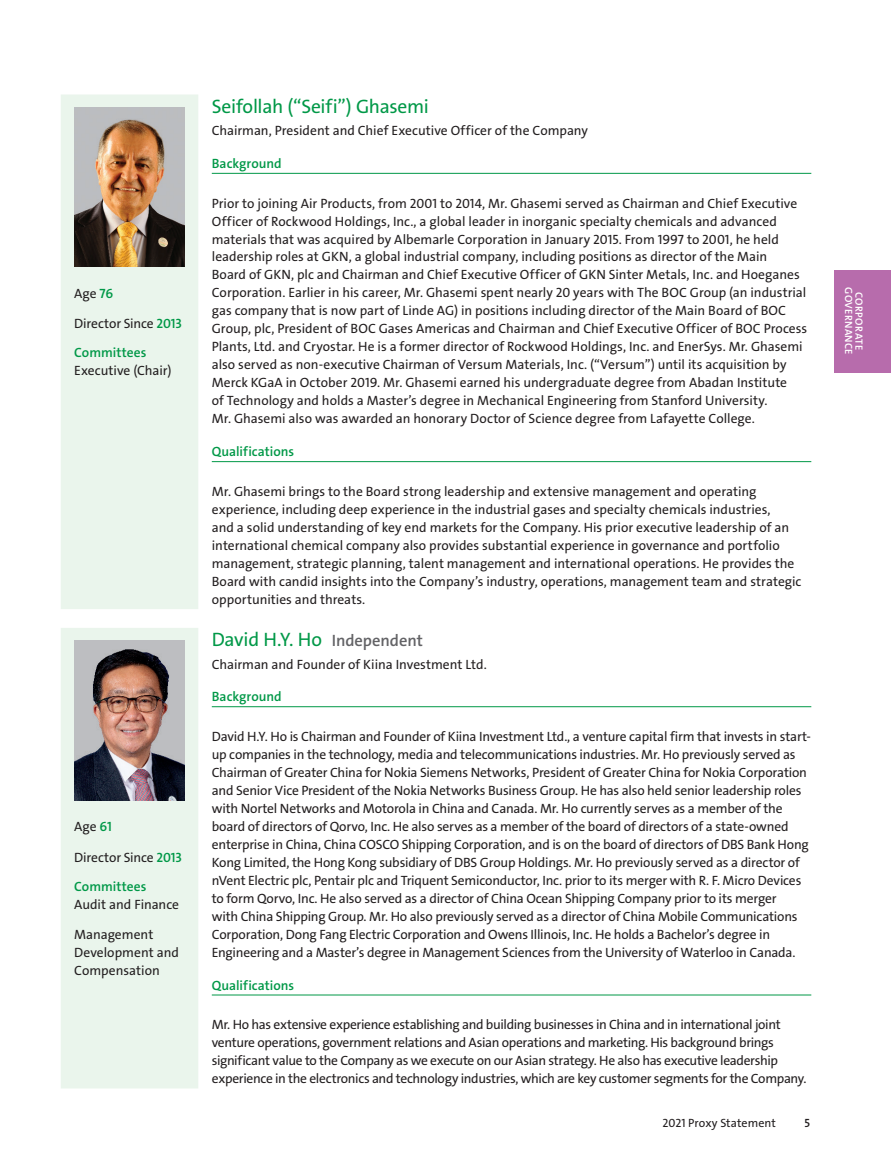
<style>
.page{position:relative;width:891px;height:1161px;background:#fff}
.page>*{position:absolute;margin:0;border:0;box-sizing:border-box;transform-origin:0 0}
.t1{font:19.5px "The Sans LF";letter-spacing:-.015em;color:#009847}
.t2{font:13.5px/18px "The Sans LF";letter-spacing:-.01em;color:#231f20}
.t3{font:600 13.5px/29px "The Sans LF";color:#009847}
.t4{font:12px "The Sans LF";letter-spacing:.005em;color:#231f20}
.t5{font:600 12px "The Sans LF";color:#231f20}
.t6{font:600 10.5px/10.5px "The Sans LF";letter-spacing:.03em;color:#fff;text-align:center}
.s1{font-weight:600;color:#009847}
.s2{font-weight:400;color:#231f20}
.s3{font-weight:600;font-size:16.5px;color:#636366}
</style>
<div class="page">
<div style="left:61px;top:94px;width:137px;height:515px;background:#eaf5ec"></div>
<hr style="left:212px;top:461px;width:599px;height:1px;background:#009847">
<hr style="left:212px;top:173px;width:599px;height:1px;background:#009847">
<img style="left:74px;top:108px;width:111px;height:159px">
<div style="left:61px;top:628px;width:137px;height:460px;background:#eaf5ec"></div>
<hr style="left:212px;top:995px;width:599px;height:1px;background:#009847">
<hr style="left:212px;top:706px;width:599px;height:1px;background:#009847">
<img style="left:74px;top:641px;width:111px;height:159px">
<div style="left:835px;top:270px;width:56px;height:102px;background:#b76cac"></div>
<p class="t2" style="left:74px;top:284px;width:41px">Age <span class="s1">76</span></p>
<p class="t3" style="left:74px;top:309px;width:109px"><span class="s2">Director Since</span> 2013<br>Committees</p>
<p class="t2" style="left:74px;top:362px;width:99px">Executive (Chair)</p>
<p class="t2" style="left:74px;top:818px;width:39px">Age <span class="s1">61</span></p>
<p class="t3" style="left:74px;top:843px;width:109px"><span class="s2">Director Since</span> 2013<br>Committees</p>
<p class="t2" style="left:74px;top:895px;width:106px">Audit and Finance</p>
<p class="t2" style="left:74px;top:926px;width:106px">Management<br>Development and<br>Compensation</p>
<h1 class="t1" style="left:212px;top:94px;width:219px">Seifollah (“Seifi”) Ghasemi</h1>
<p class="t2" style="left:212px;top:122px;width:378px">Chairman, President and Chief Executive Officer of the Company</p>
<p class="t3" style="left:212px;top:149px;width:72px">Background</p>
<p class="t2" style="left:212px;top:194px;width:597px">Prior to joining Air Products, from 2001 to 2014, Mr. Ghasemi served as Chairman and Chief Executive Officer of Rockwood Holdings, Inc., a global leader in inorganic specialty chemicals and advanced materials that was acquired by Albemarle Corporation in January 2015. From 1997 to 2001, he held leadership roles at GKN, a global industrial company, including positions as director of the Main<br>Board of GKN, plc and Chairman and Chief Executive Officer of GKN Sinter Metals, Inc. and Hoeganes Corporation. Earlier in his career, Mr. Ghasemi spent nearly 20 years with The BOC Group (an industrial gas company that is now part of Linde AG) in positions including director of the Main Board of BOC Group, plc, President of BOC Gases Americas and Chairman and Chief Executive Officer of BOC Process Plants, Ltd. and Cryostar. He is a former director of Rockwood Holdings, Inc. and EnerSys. Mr. Ghasemi also served as non-executive Chairman of Versum Materials, Inc. (“Versum”) until its acquisition by Merck KGaA in October 2019. Mr. Ghasemi earned his undergraduate degree from Abadan Institute<br>of Technology and holds a Master’s degree in Mechanical Engineering from Stanford University.<br>Mr. Ghasemi also was awarded an honorary Doctor of Science degree from Lafayette College.</p>
<p class="t3" style="left:212px;top:437px;width:84px">Qualifications</p>
<p class="t2" style="left:212px;top:482px;width:591px">Mr. Ghasemi brings to the Board strong leadership and extensive management and operating experience, including deep experience in the industrial gases and specialty chemicals industries,<br>and a solid understanding of key end markets for the Company. His prior executive leadership of an international chemical company also provides substantial experience in governance and portfolio management, strategic planning, talent management and international operations. He provides the Board with candid insights into the Company’s industry, operations, management team and strategic opportunities and threats.</p>
<h1 class="t1" style="left:212px;top:627px;width:213px">David H.Y. Ho <span class="s3">Independent</span></h1>
<p class="t2" style="left:212px;top:655px;width:277px">Chairman and Founder of Kiina Investment Ltd.</p>
<p class="t3" style="left:212px;top:682px;width:72px">Background</p>
<p class="t2" style="left:212px;top:727px;width:601px">David H.Y. Ho is Chairman and Founder of Kiina Investment Ltd., a venture capital firm that invests in start&shy;up companies in the technology, media and telecommunications industries. Mr. Ho previously served as Chairman of Greater China for Nokia Siemens Networks, President of Greater China for Nokia Corporation and Senior Vice President of the Nokia Networks Business Group. He has also held senior leadership roles with Nortel Networks and Motorola in China and Canada. Mr. Ho currently serves as a member of the board of directors of Qorvo, Inc. He also serves as a member of the board of directors of a state-owned enterprise in China, China COSCO Shipping Corporation, and is on the board of directors of DBS Bank Hong Kong Limited, the Hong Kong subsidiary of DBS Group Holdings. Mr. Ho previously served as a director of nVent Electric plc, Pentair plc and Triquent Semiconductor, Inc. prior to its merger with R. F. Micro Devices to form Qorvo, Inc. He also served as a director of China Ocean Shipping Company prior to its merger<br>with China Shipping Group. Mr. Ho also previously served as a director of China Mobile Communications Corporation, Dong Fang Electric Corporation and Owens Illinois, Inc. He holds a Bachelor’s degree in Engineering and a Master’s degree in Management Sciences from the University of Waterloo in Canada.</p>
<p class="t3" style="left:212px;top:971px;width:84px">Qualifications</p>
<p class="t2" style="left:212px;top:1016px;width:596px">Mr. Ho has extensive experience establishing and building businesses in China and in international joint venture operations, government relations and Asian operations and marketing. His background brings significant value to the Company as we execute on our Asian strategy. He also has executive leadership experience in the electronics and technology industries, which are key customer segments for the Company.</p>
<p class="t4" style="left:663px;top:1115px;width:115px">2021 Proxy Statement</p>
<p class="t5" style="left:804px;top:1115px;width:7px">5</p>
<p class="t6" style="left:864px;top:287px;width:69px;rotate:90deg">CORPORATE<br>GOVERNANCE</p>
</div>
